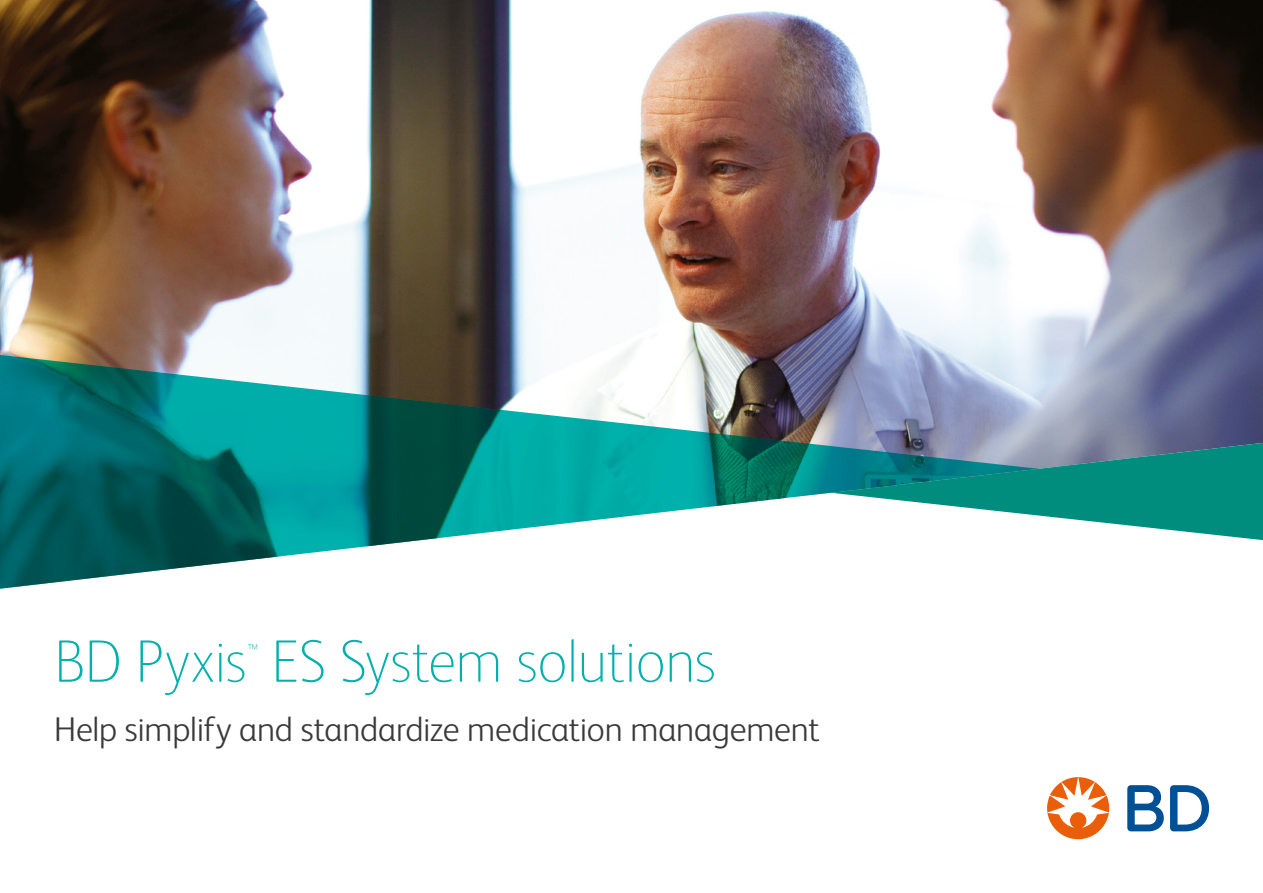
<style>
.page{position:relative;width:1263px;height:893px;background:#fff}
.page>*{position:absolute;margin:0;border:0;box-sizing:border-box;transform-origin:0 0}
.t1{font:100 60px "FS Albert Pro";letter-spacing:-.015em;color:#00b0ac}
.t2{font:300 34.5px "FS Albert Pro";letter-spacing:-.005em;color:#3a3a39}
.t3{font:100 15.75px "FS Albert Pro";color:#00b0ac}
</style>
<div class="page">
<img style="left:0;top:0;width:1263px;height:541px">
<svg style="left:1039px;top:443px;width:224px;height:97px;background:#309992"></svg>
<svg style="left:0;top:355px;width:1039px;height:234px"></svg>
<svg style="left:1127px;top:785px;width:82px;height:46px"></svg>
<svg style="left:1047px;top:777px;width:62px;height:62px"></svg>
<h1 class="t1" style="left:54px;top:622px;width:664px">BD Pyxis ES System solutions</h1>
<p class="t3" style="left:248px;top:639px;width:11px">™</p>
<p class="t2" style="left:54px;top:705px;width:767px">Help simplify and standardize medication management</p>
</div>
